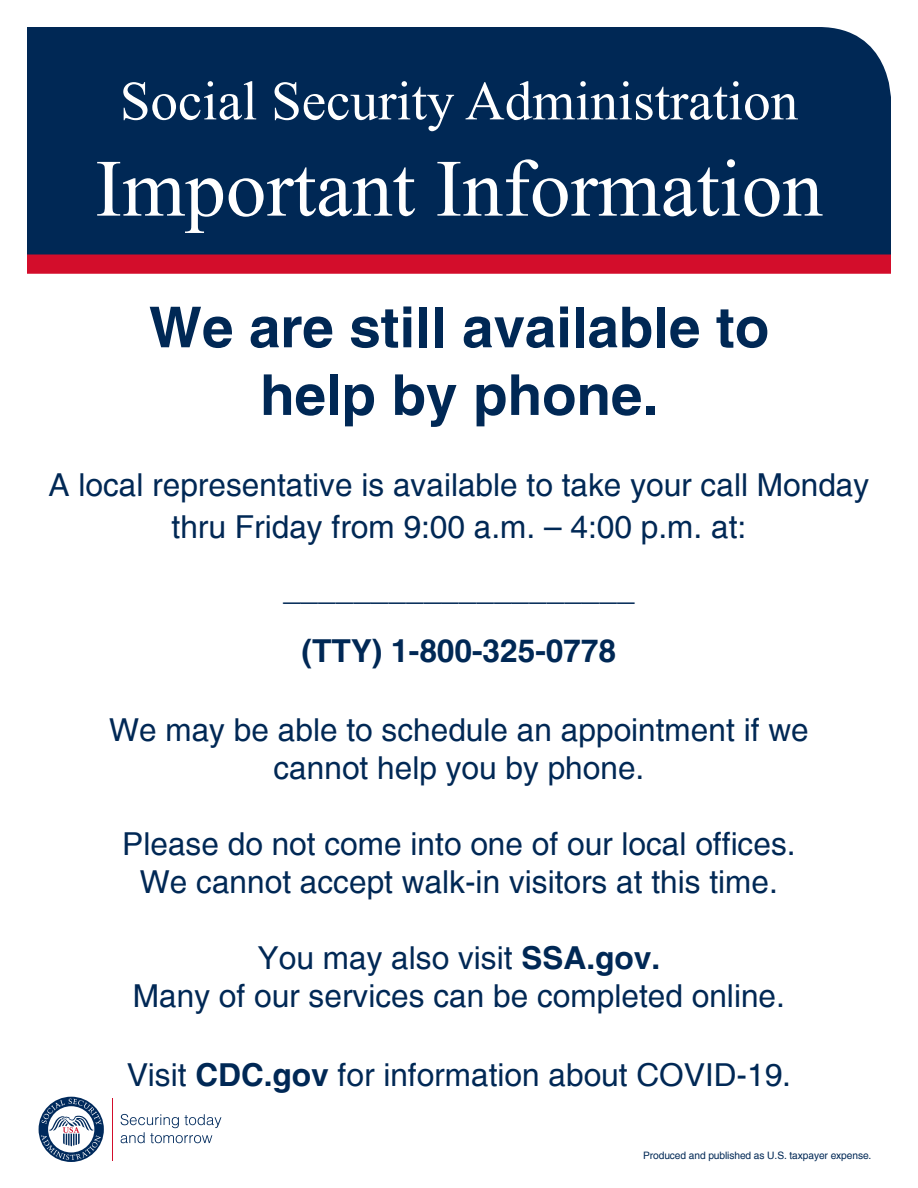
<style>
.page{position:relative;width:918px;height:1188px;background:#fff}
.page>*{position:absolute;margin:0;border:0;box-sizing:border-box;transform-origin:0 0}
.t1{font:81.15px "Times New Roman";color:#fff}
.t2{font:700 56.4px/67.7px "Helvetica";color:#002855;text-align:center}
.t3{font:55.05px "Times New Roman";color:#fff}
.t4{font:31.65px/38px "Helvetica";color:#002855;text-align:center}
.t5{font:700 31.65px/61.9px "Helvetica";color:#002855;text-align:center}
.t6{font:10.2px "Helvetica";letter-spacing:-.01em;color:#002855}
.s1{font-weight:700}
</style>
<div class="page">
<div style="left:27px;top:27px;width:864px;height:227px;background:#002855"></div>
<div style="left:27px;top:254px;width:864px;height:20px;background:#d30d2b"></div>
<svg style="left:38px;top:1096px;width:67px;height:67px"></svg>
<svg style="left:39px;top:1097px;width:65px;height:65px"></svg>
<svg style="left:41px;top:1099px;width:60px;height:61px"></svg>
<hr style="left:112px;top:1098px;width:1px;height:63px;background:#d30d2b">
<svg style="left:121px;top:1114px;width:100px;height:29px"></svg>
<h1 class="t3" style="left:120px;top:62px;width:680px">Social Security Administration</h1>
<h1 class="t1" style="left:95px;top:131px;width:729px">Important Information</h1>
<p class="t2" style="left:149px;top:296px;width:622px">We are still available to help by phone.</p>
<p class="t4" style="left:49px;top:464px;width:822px;line-height:42.6px">A local representative is available to take your call Monday thru Friday from 9:00 a.m. – 4:00 p.m. at:</p>
<p class="t5" style="left:283px;top:560px;width:353px">____________________ (TTY) 1-800-325-0778</p>
<p class="t4" style="left:109px;top:712px;width:701px">We may be able to schedule an appointment if we cannot help you by phone.</p>
<p class="t4" style="left:122px;top:826px;width:675px">Please do not come into one of our local offices.<br>We cannot accept walk-in visitors at this time.</p>
<p class="t4" style="left:133px;top:940px;width:654px">You may also visit <span class="s1">SSA.gov.<br></span>Many of our services can be completed online.</p>
<p class="t4" style="left:127px;top:1057px;width:666px">Visit <span class="s1">CDC.gov</span> for information about COVID-19.</p>
<p class="t6" style="left:643px;top:1150px;width:230px">Produced and published as U.S. taxpayer expense.</p>
</div>
